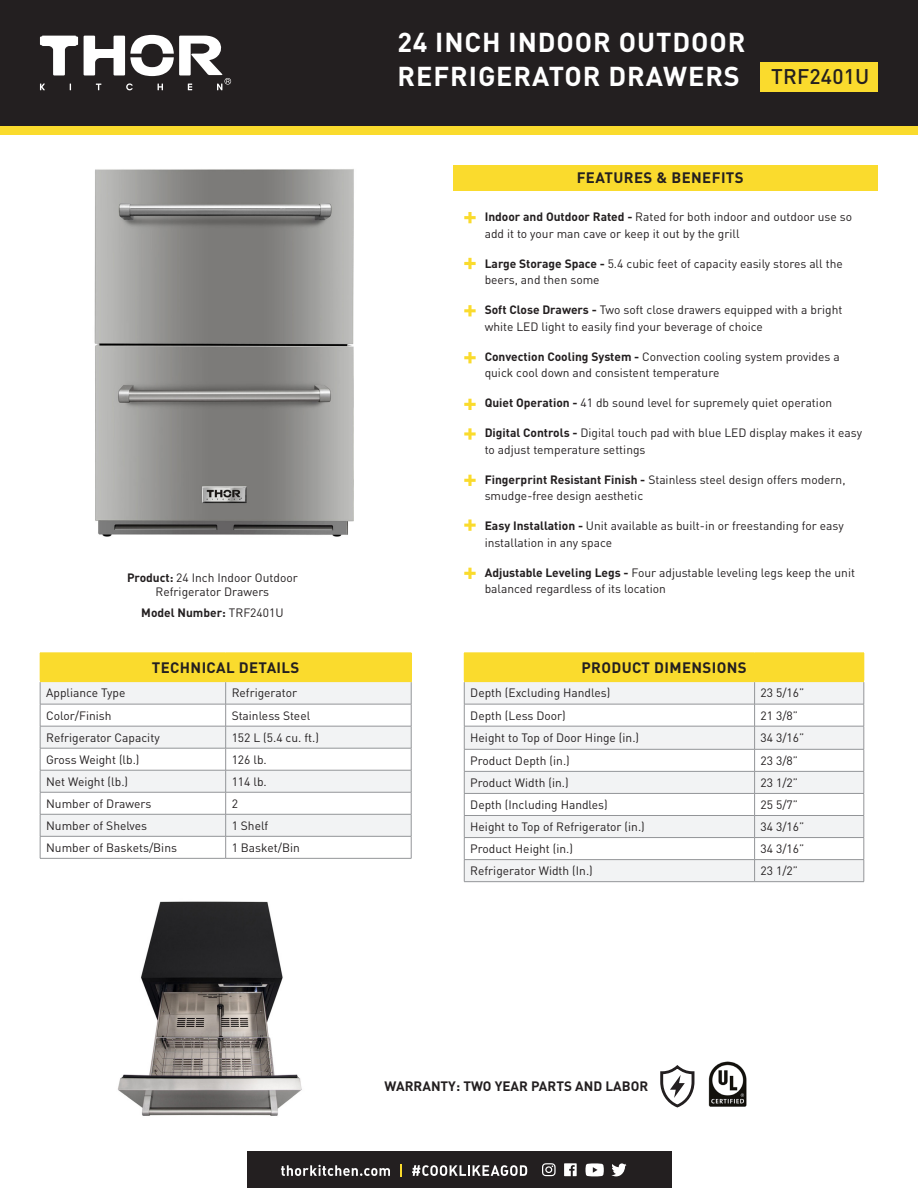
<style>
.page{position:relative;width:918px;height:1188px;background:#fff}
.page>*{position:absolute;margin:0;border:0;box-sizing:border-box;transform-origin:0 0}
.t1{font:700 27px/34.5px "DIN Pro";letter-spacing:.035em;color:#fff}
.t2{font:500 21px "DIN Pro";letter-spacing:.01em;color:#231f20}
.t3{font:700 15px "DIN Pro";letter-spacing:.025em;color:#231f20}
.t4{font:700 13.5px "DIN Pro";color:#231f20}
.t5{font:12px/16.5px "DIN Pro";color:#231f20}
.t6{font:700 12px "DIN Pro";color:#231f20}
.s1{font-weight:700}
.s2{font-weight:400}
</style>
<div class="page">
<img style="left:90px;top:837px;width:232px;height:279px">
<img style="left:94px;top:169px;width:260px;height:368px">
<div style="left:0;top:125px;width:918px;height:10px;background:#fadb2d"></div>
<div style="left:0;top:0;width:918px;height:125px;background:#231f20"></div>
<svg style="left:40px;top:84px;width:5px;height:6px"></svg>
<svg style="left:84px;top:35px;width:147px;height:55px"></svg>
<svg style="left:40px;top:36px;width:38px;height:39px"></svg>
<div style="left:453px;top:165px;width:425px;height:26px;background:#fadb2d"></div>
<div style="left:40px;top:653px;width:371px;height:28px;background:#fadb2d"></div>
<svg style="left:41px;top:682px;width:370px;height:154px;fill:#f2f3f4"></svg>
<hr style="left:40px;top:704px;width:186px;height:1px;background:#939598">
<hr style="left:226px;top:704px;width:185px;height:1px;background:#939598">
<hr style="left:40px;top:726px;width:186px;height:1px;background:#939598">
<hr style="left:226px;top:726px;width:185px;height:1px;background:#939598">
<hr style="left:40px;top:748px;width:186px;height:1px;background:#939598">
<hr style="left:226px;top:748px;width:185px;height:1px;background:#939598">
<hr style="left:40px;top:770px;width:186px;height:1px;background:#939598">
<hr style="left:226px;top:770px;width:185px;height:1px;background:#939598">
<hr style="left:40px;top:792px;width:186px;height:1px;background:#939598">
<hr style="left:226px;top:792px;width:185px;height:1px;background:#939598">
<hr style="left:40px;top:814px;width:186px;height:1px;background:#939598">
<hr style="left:226px;top:814px;width:185px;height:1px;background:#939598">
<hr style="left:40px;top:836px;width:186px;height:1px;background:#939598">
<hr style="left:226px;top:836px;width:185px;height:1px;background:#939598">
<svg style="left:225px;top:682px;width:1px;height:176px"></svg>
<hr style="left:40px;top:858px;width:186px;height:1px;background:#939598">
<hr style="left:226px;top:858px;width:185px;height:1px;background:#939598">
<svg style="left:411px;top:653px;width:1px;height:205px"></svg>
<svg style="left:40px;top:682px;width:1px;height:176px"></svg>
<hr style="left:40px;top:681px;width:186px;height:1px;background:#fadb2d">
<hr style="left:226px;top:681px;width:185px;height:1px;background:#fadb2d">
<img style="left:708px;top:1061px;width:39px;height:45px">
<svg style="left:660px;top:1065px;width:35px;height:43px"></svg>
<svg style="left:464px;top:212px;width:12px;height:11px"></svg>
<svg style="left:464px;top:258px;width:12px;height:11px"></svg>
<svg style="left:464px;top:305px;width:12px;height:11px"></svg>
<svg style="left:464px;top:399px;width:12px;height:11px"></svg>
<svg style="left:464px;top:428px;width:12px;height:12px"></svg>
<svg style="left:464px;top:475px;width:12px;height:11px"></svg>
<svg style="left:464px;top:519px;width:12px;height:12px"></svg>
<svg style="left:464px;top:568px;width:12px;height:11px"></svg>
<div style="left:247px;top:1151px;width:424px;height:37px;background:#231f20"></div>
<svg style="left:281px;top:1165px;width:109px;height:11px"></svg>
<svg style="left:400px;top:1164px;width:2px;height:13px"></svg>
<svg style="left:412px;top:1165px;width:115px;height:11px"></svg>
<svg style="left:542px;top:1163px;width:14px;height:13px"></svg>
<svg style="left:564px;top:1163px;width:13px;height:13px"></svg>
<svg style="left:611px;top:1163px;width:16px;height:13px"></svg>
<svg style="left:586px;top:1163px;width:18px;height:13px"></svg>
<svg style="left:464px;top:352px;width:12px;height:11px"></svg>
<div style="left:464px;top:653px;width:400px;height:28px;background:#fadb2d"></div>
<svg style="left:465px;top:682px;width:399px;height:199px;fill:#f2f3f4"></svg>
<hr style="left:464px;top:704px;width:291px;height:1px;background:#939598">
<hr style="left:755px;top:704px;width:109px;height:1px;background:#939598">
<hr style="left:464px;top:726px;width:291px;height:1px;background:#939598">
<hr style="left:755px;top:726px;width:109px;height:1px;background:#939598">
<hr style="left:464px;top:749px;width:291px;height:1px;background:#939598">
<hr style="left:755px;top:749px;width:109px;height:1px;background:#939598">
<hr style="left:464px;top:771px;width:291px;height:1px;background:#939598">
<hr style="left:755px;top:771px;width:109px;height:1px;background:#939598">
<hr style="left:464px;top:793px;width:291px;height:1px;background:#939598">
<hr style="left:755px;top:793px;width:109px;height:1px;background:#939598">
<hr style="left:464px;top:815px;width:291px;height:1px;background:#939598">
<hr style="left:755px;top:815px;width:109px;height:1px;background:#939598">
<hr style="left:464px;top:837px;width:291px;height:1px;background:#939598">
<hr style="left:755px;top:837px;width:109px;height:1px;background:#939598">
<hr style="left:464px;top:859px;width:291px;height:1px;background:#939598">
<hr style="left:755px;top:859px;width:109px;height:1px;background:#939598">
<svg style="left:754px;top:682px;width:1px;height:199px"></svg>
<hr style="left:464px;top:881px;width:291px;height:1px;background:#939598">
<hr style="left:755px;top:881px;width:109px;height:1px;background:#939598">
<svg style="left:864px;top:653px;width:1px;height:228px"></svg>
<svg style="left:464px;top:682px;width:1px;height:199px"></svg>
<hr style="left:464px;top:681px;width:291px;height:1px;background:#fadb2d">
<hr style="left:755px;top:681px;width:109px;height:1px;background:#fadb2d">
<div style="left:760px;top:63px;width:118px;height:29px;background:#fadb2d"></div>
<p class="t5" style="left:127px;top:570px;width:172px;line-height:14.4px;text-align:center"><span class="s1">Product:</span> 24 Inch Indoor Outdoor<br>Refrigerator Drawers</p>
<p class="t6" style="left:141px;top:605px;width:144px">Model Number: <span class="s2">TRF2401U</span></p>
<p class="t3" style="left:152px;top:657px;width:149px">TECHNICAL DETAILS</p>
<p class="t5" style="left:46px;top:684px;width:81px">Appliance Type</p>
<p class="t5" style="left:232px;top:684px;width:67px">Refrigerator</p>
<p class="t5" style="left:46px;top:707px;width:67px">Color/Finish</p>
<p class="t5" style="left:232px;top:707px;width:80px">Stainless Steel</p>
<p class="t5" style="left:46px;top:729px;width:115px">Refrigerator Capacity</p>
<p class="t5" style="left:232px;top:729px;width:89px">152 L (5.4 cu. ft.)</p>
<p class="t5" style="left:46px;top:751px;width:95px">Gross Weight (lb.)</p>
<p class="t5" style="left:232px;top:751px;width:37px">126 lb.</p>
<p class="t5" style="left:46px;top:773px;width:84px">Net Weight (lb.)</p>
<p class="t5" style="left:232px;top:773px;width:37px">114 lb.</p>
<p class="t5" style="left:46px;top:795px;width:107px">Number of Drawers</p>
<p class="t5" style="left:232px;top:795px;width:8px">2</p>
<p class="t5" style="left:46px;top:817px;width:102px">Number of Shelves</p>
<p class="t5" style="left:232px;top:817px;width:38px">1 Shelf</p>
<p class="t5" style="left:46px;top:839px;width:132px">Number of Baskets/Bins</p>
<p class="t5" style="left:232px;top:839px;width:70px">1 Basket/Bin</p>
<p class="t1" style="left:397px;top:24px;width:350px">24 INCH INDOOR OUTDOOR<br>REFRIGERATOR DRAWERS</p>
<p class="t2" style="left:771px;top:62px;width:100px">TRF2401U</p>
<p class="t3" style="left:577px;top:167px;width:168px">FEATURES &amp; BENEFITS</p>
<p class="t5" style="left:485px;top:208px;width:369px"><span class="s1">Indoor and Outdoor Rated -</span> Rated for both indoor and outdoor use so add it to your man cave or keep it out by the grill</p>
<p class="t5" style="left:485px;top:255px;width:360px"><span class="s1">Large Storage Space -</span> 5.4 cubic feet of capacity easily stores all the beers, and then some</p>
<p class="t5" style="left:485px;top:301px;width:359px"><span class="s1">Soft Close Drawers -</span> Two soft close drawers equipped with a bright white LED light to easily find your beverage of choice</p>
<p class="t5" style="left:485px;top:348px;width:357px"><span class="s1">Convection Cooling System -</span> Convection cooling system provides a quick cool down and consistent temperature</p>
<p class="t5" style="left:485px;top:394px;width:349px"><span class="s1">Quiet Operation -</span> 41 db sound level for supremely quiet operation</p>
<p class="t5" style="left:485px;top:424px;width:379px"><span class="s1">Digital Controls -</span> Digital touch pad with blue LED display makes it easy to adjust temperature settings</p>
<p class="t5" style="left:485px;top:471px;width:362px"><span class="s1">Fingerprint Resistant Finish -</span> Stainless steel design offers modern, smudge-free design aesthetic</p>
<p class="t5" style="left:485px;top:517px;width:361px"><span class="s1">Easy Installation -</span> Unit available as built-in or freestanding for easy installation in any space</p>
<p class="t5" style="left:485px;top:564px;width:372px"><span class="s1">Adjustable Leveling Legs -</span> Four adjustable leveling legs keep the unit balanced regardless of its location</p>
<p class="t3" style="left:581px;top:657px;width:167px">PRODUCT DIMENSIONS</p>
<p class="t5" style="left:470px;top:684px;width:142px">Depth (Excluding Handles)</p>
<p class="t5" style="left:761px;top:684px;width:45px">23 5/16”</p>
<p class="t5" style="left:470px;top:707px;width:97px">Depth (Less Door)</p>
<p class="t5" style="left:761px;top:707px;width:39px">21 3/8”</p>
<p class="t5" style="left:470px;top:729px;width:170px">Height to Top of Door Hinge (in.)</p>
<p class="t5" style="left:761px;top:729px;width:45px">34 3/16”</p>
<p class="t5" style="left:470px;top:752px;width:101px">Product Depth (in.)</p>
<p class="t5" style="left:761px;top:752px;width:39px">23 3/8”</p>
<p class="t5" style="left:470px;top:774px;width:100px">Product Width (in.)</p>
<p class="t5" style="left:761px;top:774px;width:39px">23 1/2”</p>
<p class="t5" style="left:470px;top:796px;width:139px">Depth (Including Handles)</p>
<p class="t5" style="left:761px;top:796px;width:39px">25 5/7”</p>
<p class="t5" style="left:470px;top:818px;width:176px">Height to Top of Refrigerator (in.)</p>
<p class="t5" style="left:761px;top:818px;width:45px">34 3/16”</p>
<p class="t5" style="left:470px;top:840px;width:104px">Product Height (in.)</p>
<p class="t5" style="left:761px;top:840px;width:45px">34 3/16”</p>
<p class="t5" style="left:470px;top:862px;width:124px">Refrigerator Width (In.)</p>
<p class="t5" style="left:761px;top:862px;width:39px">23 1/2”</p>
<p class="t4" style="left:384px;top:1077px;width:265px">WARRANTY: TWO YEAR PARTS AND LABOR</p>
</div>
